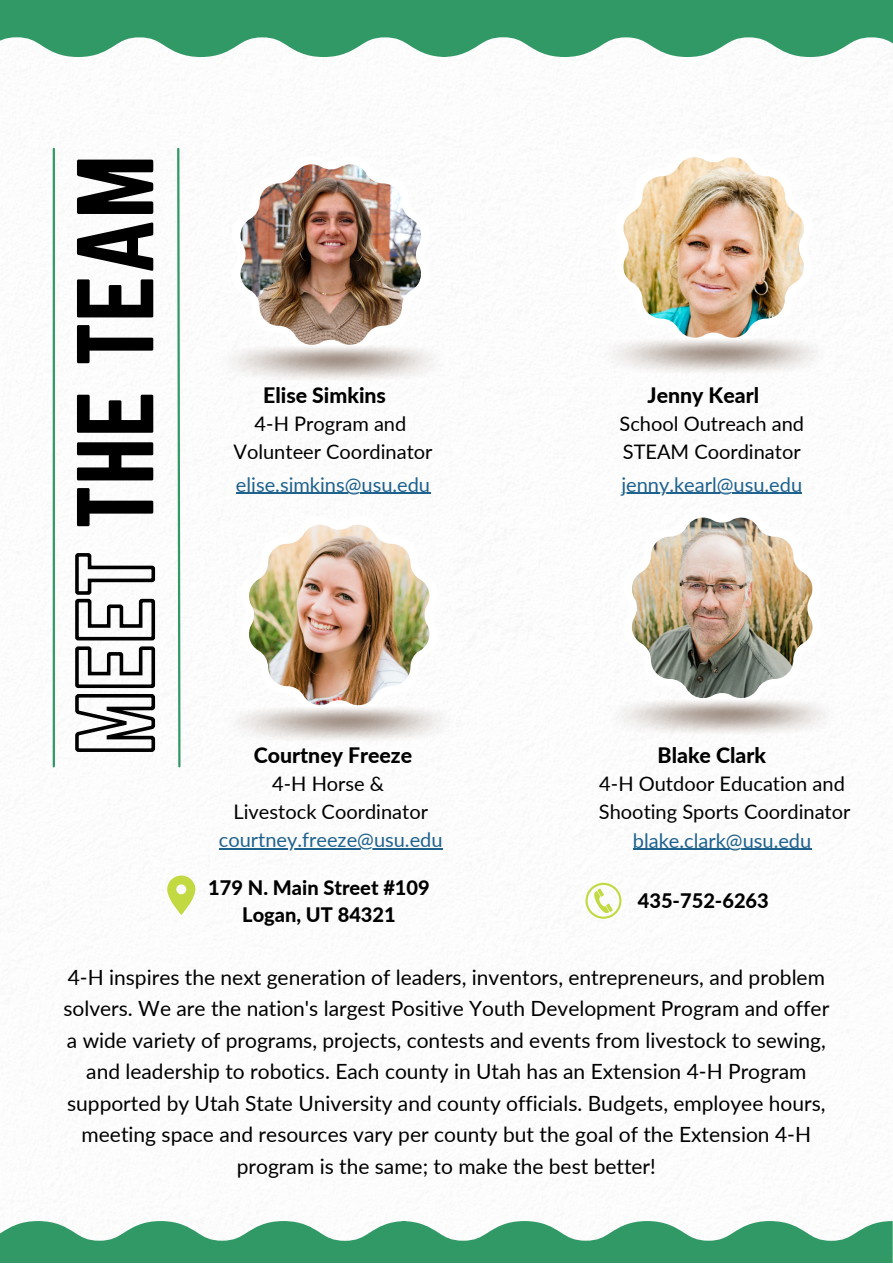
<style>
.page{position:relative;width:893px;height:1264px;background:#fff}
.page>*{position:absolute;margin:0;border:0;box-sizing:border-box;transform-origin:0 0}
.t1{font:95.25px "Norwester";color:#000}
.t2{font:800 21.3px "Lato";color:#000}
.t3{font:21px/31.5px "Lato";color:#000;text-align:center}
.t4{font:19.95px/27.9px "Lato";color:#000}
.t5{font:19.95px "Lato";color:#1f628e}
.t6{font:800 19.95px/27px "Lato";color:#000;text-align:center}
.s1{color:rgb(0 0 0/0)}
</style>
<div class="page">
<svg style="left:446px;top:0;width:446px;height:57px;fill:#319966"></svg>
<svg style="left:0;top:0;width:446px;height:57px;fill:#319966"></svg>
<svg style="left:0;top:1221px;width:401px;height:41px;fill:#319966"></svg>
<svg style="left:401px;top:1221px;width:491px;height:41px;fill:#319966"></svg>
<svg style="left:177px;top:147px;width:4px;height:621px"></svg>
<hr style="left:53px;top:149px;width:2px;height:617px;background:#319966">
<img style="left:249px;top:524px;width:180px;height:181px">
<img style="left:631px;top:517px;width:181px;height:181px">
<img style="left:240px;top:164px;width:181px;height:181px">
<img style="left:623px;top:157px;width:180px;height:181px">
<svg style="left:167px;top:875px;width:28px;height:39px"></svg>
<svg style="left:585px;top:882px;width:36px;height:36px"></svg>
<svg style="left:75px;top:553px;width:81px;height:199px"></svg>
<hr style="left:236px;top:493px;width:194px;height:1px;background:#1f628e">
<hr style="left:621px;top:493px;width:181px;height:1px;background:#1f628e">
<hr style="left:219px;top:848px;width:223px;height:1px;background:#1f628e">
<hr style="left:633px;top:848px;width:178px;height:2px;background:#1f628e">
<h1 class="t1" style="left:58px;top:755px;width:601px;rotate:-90deg"><span class="s1">MEET</span> THE TEAM</h1>
<p class="t2" style="left:263px;top:381px;width:124px">Elise Simkins</p>
<p class="t2" style="left:647px;top:381px;width:113px">Jenny Kearl</p>
<p class="t4" style="left:619px;top:410px;width:186px">School Outreach and<br>STEAM Coordinator</p>
<p class="t4" style="left:233px;top:410px;width:200px;text-align:center">4-H Program and<br>Volunteer Coordinator</p>
<p class="t5" style="left:236px;top:472px;width:196px">elise.simkins@usu.edu</p>
<p class="t5" style="left:621px;top:472px;width:182px">jenny.kearl@usu.edu</p>
<p class="t2" style="left:254px;top:742px;width:160px">Courtney Freeze</p>
<p class="t2" style="left:657px;top:742px;width:110px">Blake Clark</p>
<p class="t4" style="left:233px;top:769px;width:196px;text-align:center">4-H Horse &amp;<br>Livestock Coordinator</p>
<p class="t4" style="left:599px;top:769px;width:253px">4-H Outdoor Education and<br>Shooting Sports Coordinator</p>
<p class="t5" style="left:219px;top:827px;width:225px">courtney.freeze@usu.edu</p>
<p class="t5" style="left:633px;top:828px;width:180px">blake.clark@usu.edu</p>
<p class="t6" style="left:208px;top:873px;width:223px">179 N. Main Street #109<br>Logan, UT 84321</p>
<p class="t6" style="left:637px;top:886px;width:132px">435-752-6263</p>
<p class="t3" style="left:63px;top:961px;width:767px">4-H inspires the next generation of leaders, inventors, entrepreneurs, and problem solvers. We are the nation's largest Positive Youth Development Program and offer a wide variety of programs, projects, contests and events from livestock to sewing, and leadership to robotics. Each county in Utah has an Extension 4-H Program supported by Utah State University and county officials. Budgets, employee hours, meeting space and resources vary per county but the goal of the Extension 4-H program is the same; to make the best better!</p>
</div>
